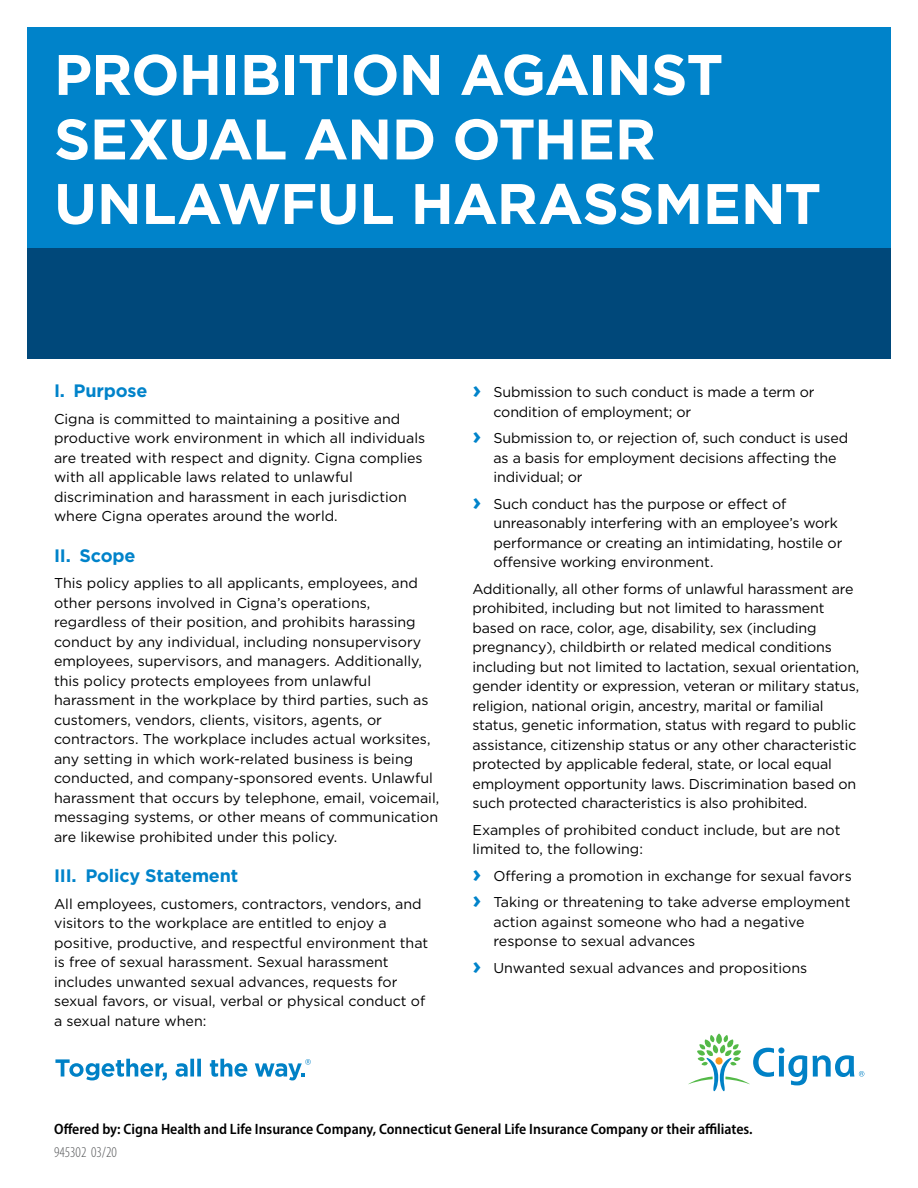
<style>
.page{position:relative;width:918px;height:1188px;background:#fff}
.page>*{position:absolute;margin:0;border:0;box-sizing:border-box;transform-origin:0 0}
.t1{font:700 57px/64.5px "Gotham";letter-spacing:-.015em;color:#fff}
.t2{font:700 18px "Gotham";letter-spacing:-.01em;color:#0083ca}
.t3{font:600 semi-condensed 15px "Myriad Pro";color:#000}
.t4{font:300 condensed 15px "Myriad Pro";color:#58595b}
.t5{font:14.25px/19.5px "Gotham";color:#000}
.s1{font-weight:700;font-size:24px;color:#0083ca}
</style>
<div class="page">
<div style="left:27px;top:27px;width:864px;height:324px;background:#0083ca"></div>
<div style="left:27px;top:248px;width:864px;height:111px;background:#00487a"></div>
<svg style="left:55px;top:1059px;width:112px;height:21px"></svg>
<svg style="left:176px;top:1059px;width:25px;height:18px"></svg>
<svg style="left:210px;top:1059px;width:37px;height:18px"></svg>
<svg style="left:255px;top:1059px;width:56px;height:21px"></svg>
<svg style="left:688px;top:1034px;width:176px;height:57px"></svg>
<h1 class="t1" style="left:54px;top:42px;width:769px">PROHIBITION AGAINST<br>SEXUAL AND OTHER<br>UNLAWFUL HARASSMENT</h1>
<p class="t2" style="left:54px;top:379px;width:95px">I. Purpose</p>
<p class="t5" style="left:54px;top:409px;width:373px">Cigna is committed to maintaining a positive and productive work environment in which all individuals are treated with respect and dignity. Cigna complies with all applicable laws related to unlawful discrimination and harassment in each jurisdiction where Cigna operates around the world.</p>
<p class="t2" style="left:54px;top:544px;width:83px">II. Scope</p>
<p class="t5" style="left:54px;top:573px;width:387px">This policy applies to all applicants, employees, and other persons involved in Cigna’s operations, regardless of their position, and prohibits harassing conduct by any individual, including nonsupervisory employees, supervisors, and managers. Additionally, this policy protects employees from unlawful harassment in the workplace by third parties, such as customers, vendors, clients, visitors, agents, or contractors. The workplace includes actual worksites, any setting in which work-related business is being conducted, and company-sponsored events. Unlawful harassment that occurs by telephone, email, voicemail, messaging systems, or other means of communication are likewise prohibited under this policy.</p>
<p class="t2" style="left:54px;top:864px;width:186px">III. Policy Statement</p>
<p class="t5" style="left:54px;top:894px;width:376px">All employees, customers, contractors, vendors, and visitors to the workplace are entitled to enjoy a positive, productive, and respectful environment that is free of sexual harassment. Sexual harassment includes unwanted sexual advances, requests for sexual favors, or visual, verbal or physical conduct of a sexual nature when:</p>
<p class="t5" style="left:493px;top:382px;width:323px;text-indent:-21px"><span class="s1">›</span> Submission to such conduct is made a term or condition of employment; or</p>
<p class="t5" style="left:493px;top:428px;width:356px;text-indent:-21px"><span class="s1">›</span> Submission to, or rejection of, such conduct is used as a basis for employment decisions affecting the individual; or</p>
<p class="t5" style="left:493px;top:494px;width:350px;text-indent:-21px"><span class="s1">›</span> Such conduct has the purpose or effect of unreasonably interfering with an employee’s work performance or creating an intimidating, hostile or offensive working environment.</p>
<p class="t5" style="left:473px;top:579px;width:388px">Additionally, all other forms of unlawful harassment are prohibited, including but not limited to harassment based on race, color, age, disability, sex (including pregnancy), childbirth or related medical conditions including but not limited to lactation, sexual orientation, gender identity or expression, veteran or military status, religion, national origin, ancestry, marital or familial status, genetic information, status with regard to public assistance, citizenship status or any other characteristic protected by applicable federal, state, or local equal employment opportunity laws. Discrimination based on such protected characteristics is also prohibited.</p>
<p class="t5" style="left:473px;top:820px;width:370px">Examples of prohibited conduct include, but are not limited to, the following:</p>
<p class="t5" style="left:472px;top:862px;width:381px;line-height:26.5px"><span class="s1">›</span> Offering a promotion in exchange for sexual favors <span class="s1">›</span> Taking or threatening to take adverse employment</p>
<p class="t5" style="left:493px;top:912px;width:313px">action against someone who had a negative response to sexual advances</p>
<p class="t5" style="left:472px;top:958px;width:336px"><span class="s1">›</span> Unwanted sexual advances and propositions</p>
<p class="t3" style="left:54px;top:1119px;width:700px">Offered by: Cigna Health and Life Insurance Company, Connecticut General Life Insurance Company or their affiliates.</p>
<p class="t4" style="left:54px;top:1143px;width:64px">945302 03/20</p>
</div>
